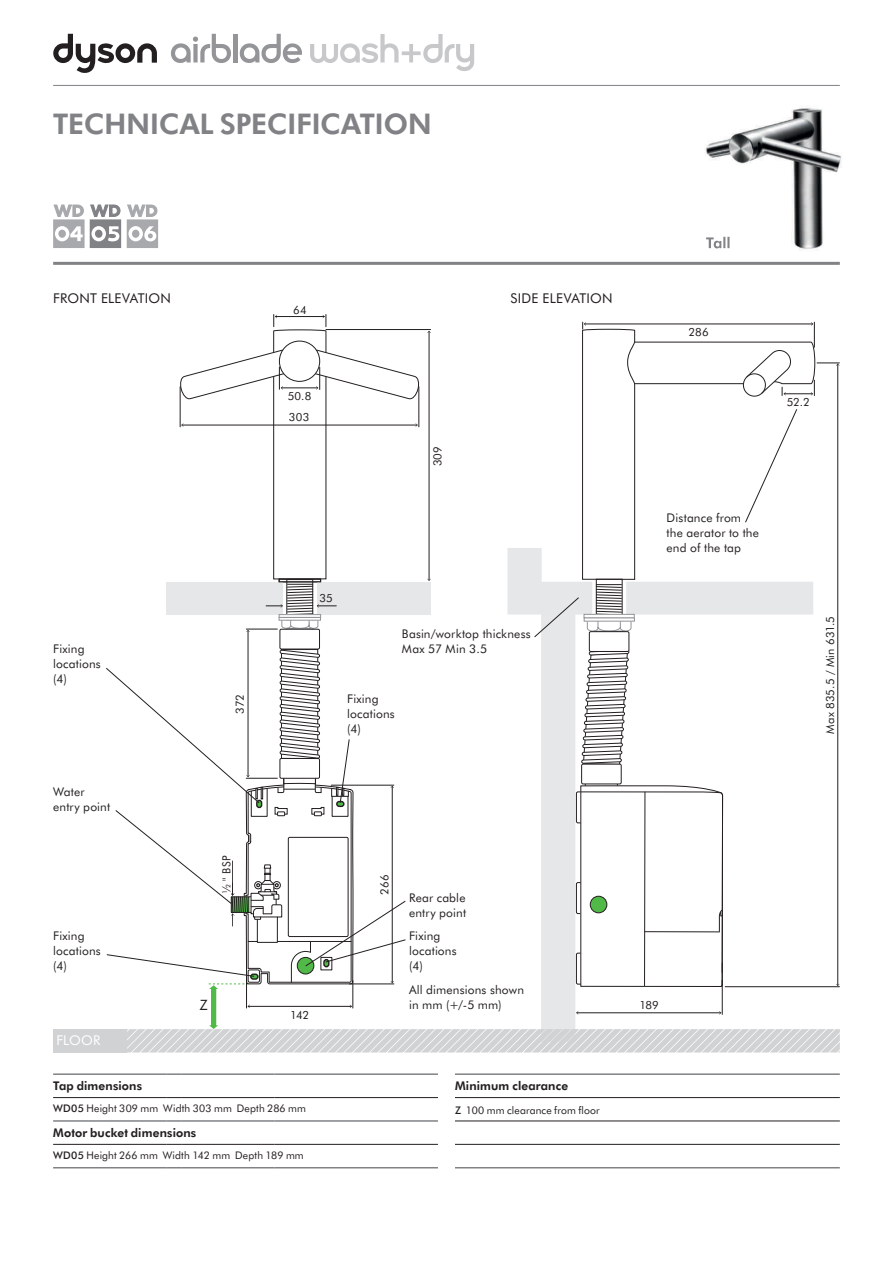
<style>
.page{position:relative;width:893px;height:1263px;background:#fff}
.page>*{position:absolute;margin:0;border:0;box-sizing:border-box;transform-origin:0 0}
.t1{font:800 28.5px "Futura B Tfor Dyson";letter-spacing:.005em;color:#808285}
.t2{font:14.25px "Futura BT";color:#231f20}
.t3{font:13.5px "Futura BT";letter-spacing:.015em;color:#231f20}
.t4{font:13.5px "Futura BT";letter-spacing:.01em;color:#fff}
.t5{font:12px/15px "Futura BT";letter-spacing:.015em;color:#231f20}
.t6{font:800 12px "Futura B Tfor Dyson";letter-spacing:.015em;color:#231f20}
.t7{font:11.25px/20.9px "Futura BT";letter-spacing:.015em;color:#231f20}
.t8{font:10.5px "Futura B Tfor Dyson";letter-spacing:.015em;color:#231f20}
.s1{font-weight:500}
</style>
<div class="page">
<img style="left:705px;top:106px;width:137px;height:145px">
<hr style="left:53px;top:262px;width:787px;height:3px;background:#808285">
<hr style="left:53px;top:85px;width:787px;height:1px;background:#808285">
<svg style="left:127px;top:205px;width:31px;height:43px"></svg>
<svg style="left:53px;top:204px;width:68px;height:44px"></svg>
<svg style="left:171px;top:34px;width:60px;height:29px"></svg>
<hr style="left:233px;top:34px;width:4px;height:28px;background:#939598">
<svg style="left:240px;top:34px;width:62px;height:29px"></svg>
<svg style="left:53px;top:34px;width:104px;height:39px"></svg>
<svg style="left:310px;top:34px;width:164px;height:37px"></svg>
<img style="left:706px;top:237px;width:23px;height:11px">
<div style="left:53px;top:1029px;width:73px;height:23px;background:#d1d2d4"></div>
<svg style="left:106px;top:314px;width:734px;height:738px"></svg>
<hr style="left:455px;top:1097px;width:385px;height:1px;background:#231f20">
<hr style="left:455px;top:1121px;width:385px;height:1px;background:#231f20">
<hr style="left:455px;top:1144px;width:385px;height:1px;background:#231f20">
<hr style="left:455px;top:1073px;width:385px;height:2px;background:#808285">
<hr style="left:455px;top:1167px;width:385px;height:1px;background:#808285">
<hr style="left:53px;top:1073px;width:113px;height:2px;background:#808285">
<svg style="left:166px;top:1073px;width:15px;height:2px"></svg>
<hr style="left:181px;top:1073px;width:94px;height:2px;background:#808285">
<hr style="left:275px;top:1073px;width:163px;height:2px;background:#808285">
<hr style="left:53px;top:1120px;width:113px;height:2px;background:#808285">
<svg style="left:166px;top:1120px;width:15px;height:2px"></svg>
<hr style="left:181px;top:1120px;width:94px;height:2px;background:#808285">
<hr style="left:275px;top:1120px;width:163px;height:2px;background:#808285">
<hr style="left:53px;top:1097px;width:113px;height:1px;background:#231f20">
<svg style="left:166px;top:1097px;width:15px;height:1px"></svg>
<hr style="left:181px;top:1097px;width:94px;height:1px;background:#231f20">
<hr style="left:275px;top:1097px;width:163px;height:1px;background:#231f20">
<hr style="left:53px;top:1144px;width:113px;height:1px;background:#231f20">
<svg style="left:166px;top:1144px;width:15px;height:1px"></svg>
<hr style="left:181px;top:1144px;width:94px;height:1px;background:#231f20">
<hr style="left:275px;top:1144px;width:163px;height:1px;background:#231f20">
<hr style="left:53px;top:1167px;width:113px;height:1px;background:#808285">
<svg style="left:166px;top:1167px;width:15px;height:1px"></svg>
<hr style="left:181px;top:1167px;width:94px;height:1px;background:#808285">
<hr style="left:275px;top:1167px;width:163px;height:1px;background:#808285">
<h1 class="t1" style="left:53px;top:103px;width:380px">TECHNICAL SPECIFICATION</h1>
<p class="t3" style="left:53px;top:289px;width:119px">FRONT ELEVATION</p>
<p class="t3" style="left:510px;top:289px;width:104px">SIDE ELEVATION</p>
<p class="t7" style="left:293px;top:299px;width:15px">64</p>
<p class="t7" style="left:288px;top:386px;width:25px">50.8<br>303</p>
<p class="t7" style="left:427px;top:466px;width:22px;rotate:-90deg">309</p>
<p class="t5" style="left:53px;top:640px;width:49px">Fixing locations (4)</p>
<p class="t7" style="left:229px;top:714px;width:21px;rotate:-90deg">372</p>
<p class="t7" style="left:319px;top:588px;width:15px">35</p>
<p class="t5" style="left:402px;top:625px;width:130px">Basin/worktop thickness<br>Max 57 Min 3.5</p>
<p class="t5" style="left:347px;top:690px;width:49px">Fixing locations (4)</p>
<p class="t5" style="left:53px;top:784px;width:59px">Water entry point</p>
<p class="t5" style="left:53px;top:928px;width:49px">Fixing locations (4)</p>
<p class="t4" style="left:56px;top:1031px;width:45px">FLOOR</p>
<p class="t7" style="left:216px;top:894px;width:40px;rotate:-90deg">½ " BSP</p>
<p class="t2" style="left:200px;top:995px;width:10px">Z</p>
<p class="t7" style="left:290px;top:1004px;width:21px">142</p>
<p class="t6" style="left:53px;top:1077px;width:91px">Tap dimensions</p>
<p class="t8" style="left:53px;top:1101px;width:254px"><span class="s1">WD05</span> Height 309 mm Width 303 mm Depth 286 mm</p>
<p class="t6" style="left:53px;top:1124px;width:145px">Motor bucket dimensions</p>
<p class="t8" style="left:53px;top:1148px;width:252px"><span class="s1">WD05</span> Height 266 mm Width 142 mm Depth 189 mm</p>
<p class="t7" style="left:374px;top:894px;width:21px;rotate:-90deg">266</p>
<p class="t5" style="left:409px;top:889px;width:59px">Rear cable entry point</p>
<p class="t5" style="left:409px;top:928px;width:49px">Fixing locations (4)</p>
<p class="t5" style="left:409px;top:982px;width:116px">All dimensions shown in mm (+/-5 mm)</p>
<p class="t6" style="left:455px;top:1077px;width:115px">Minimum clearance</p>
<p class="t8" style="left:455px;top:1102px;width:146px"><span class="s1">Z</span> 100 mm clearance from floor</p>
<p class="t7" style="left:689px;top:321px;width:22px">286</p>
<p class="t7" style="left:787px;top:391px;width:24px">52.2</p>
<p class="t5" style="left:667px;top:510px;width:94px">Distance from the aerator to the end of the tap</p>
<p class="t7" style="left:819px;top:734px;width:120px;rotate:-90deg">Max 835.5 / Min 631.5</p>
<p class="t7" style="left:639px;top:994px;width:21px">189</p>
</div>
